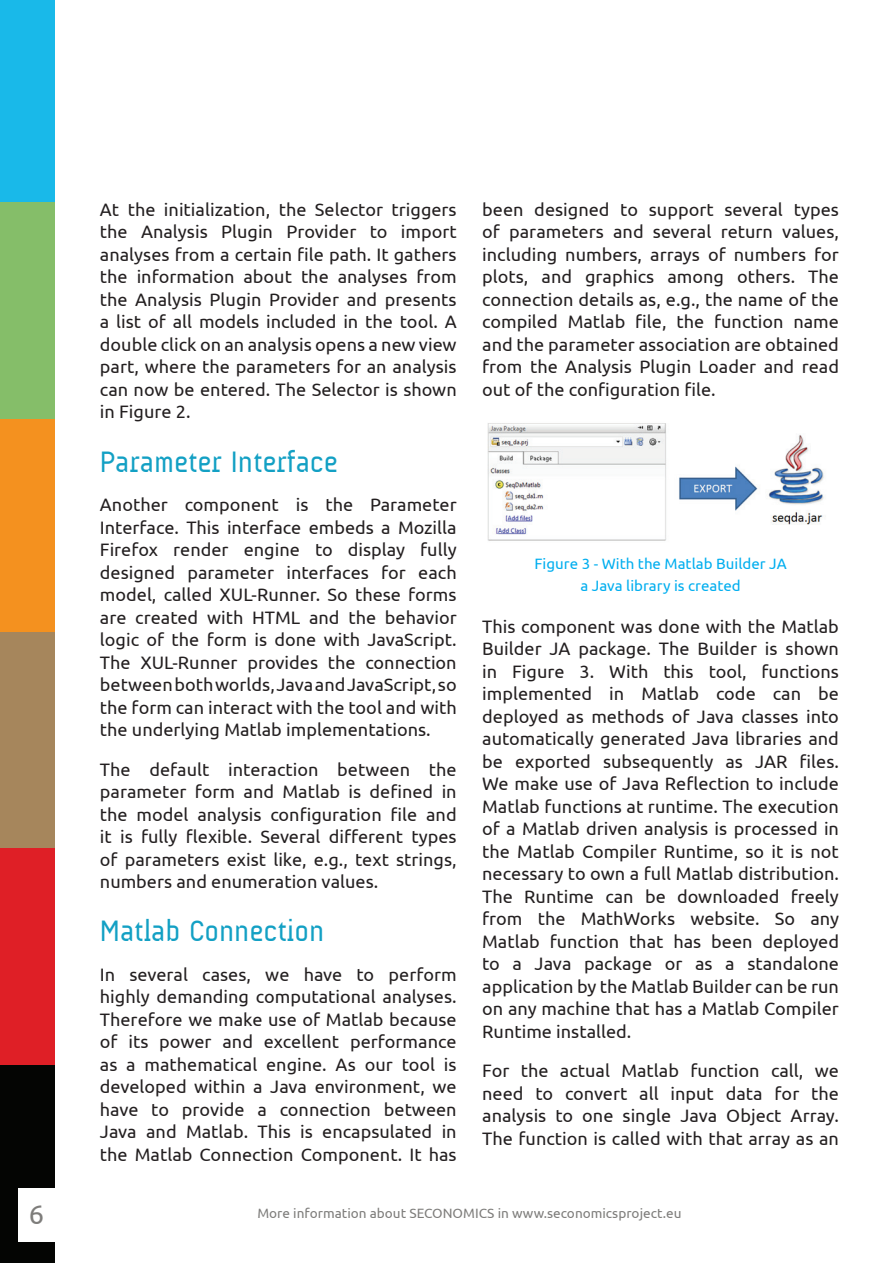
<style>
.page{position:relative;width:893px;height:1263px;background:#fff}
.page>*{position:absolute;margin:0;border:0;box-sizing:border-box;transform-origin:0 0}
.t1{font:30px "A Udimat";color:#13a0c4}
.t2{font:27px "Ubuntu";color:#7e7d7b}
.t3{font:18px/22.5px "Ubuntu";color:#231f20;text-align:justify}
.t4{font:15px/22.5px "Ubuntu";color:#00aeef;text-align:center}
.t5{font:13.5px "Ubuntu";color:#7e7d7b}
</style>
<div class="page">
<img style="left:0;top:0;width:54px;height:1263px">
<div style="left:18px;top:1188px;width:71px;height:54px;background:#fff"></div>
<img style="left:487px;top:423px;width:337px;height:118px">
<p class="t3" style="left:100px;top:198px;width:358px">At the initialization, the Selector triggers the Analysis Plugin Provider to import analyses from a certain file path. It gathers the information about the analyses from the Analysis Plugin Provider and presents a list of all models included in the tool. A double click on an analysis opens a new view part, where the parameters for an analysis can now be entered. The Selector is shown in Figure 2.</p>
<h1 class="t1" style="left:100px;top:444px;width:239px">Parameter Interface</h1>
<p class="t3" style="left:100px;top:493px;width:358px">Another component is the Parameter Interface. This interface embeds a Mozilla Firefox render engine to display fully designed parameter interfaces for each model, called XUL-Runner. So these forms are created with HTML and the behavior logic of the form is done with JavaScript.<br>The XUL-Runner provides the connection between both worlds, Java and JavaScript, so the form can interact with the tool and with the underlying Matlab implementations.</p>
<p class="t3" style="left:100px;top:757px;width:358px">The default interaction between the parameter form and Matlab is defined in the model analysis configuration file and it is fully flexible. Several different types of parameters exist like, e.g., text strings, numbers and enumeration values.</p>
<h1 class="t1" style="left:100px;top:914px;width:226px">Matlab Connection</h1>
<p class="t3" style="left:100px;top:962px;width:358px">In several cases, we have to perform highly demanding computational analyses.<br>Therefore we make use of Matlab because of its power and excellent performance as a mathematical engine. As our tool is developed within a Java environment, we have to provide a connection between Java and Matlab. This is encapsulated in the Matlab Connection Component. It has</p>
<p class="t3" style="left:482px;top:198px;width:358px">been designed to support several types of parameters and several return values, including numbers, arrays of numbers for plots, and graphics among others. The connection details as, e.g., the name of the compiled Matlab file, the function name and the parameter association are obtained from the Analysis Plugin Loader and read out of the configuration file.</p>
<p class="t4" style="left:534px;top:552px;width:254px">Figure 3 - With the Matlab Builder JA a Java library is created</p>
<p class="t3" style="left:482px;top:614px;width:358px">This component was done with the Matlab Builder JA package. The Builder is shown in Figure 3. With this tool, functions implemented in Matlab code can be deployed as methods of Java classes into automatically generated Java libraries and be exported subsequently as JAR files.<br>We make use of Java Reflection to include Matlab functions at runtime. The execution of a Matlab driven analysis is processed in the Matlab Compiler Runtime, so it is not necessary to own a full Matlab distribution.<br>The Runtime can be downloaded freely from the MathWorks website. So any Matlab function that has been deployed to a Java package or as a standalone application by the Matlab Builder can be run on any machine that has a Matlab Compiler Runtime installed.</p>
<p class="t3" style="left:482px;top:1059px;width:358px">For the actual Matlab function call, we need to convert all input data for the analysis to one single Java Object Array.<br>The function is called with that array as an</p>
<h2 class="t2" style="left:29px;top:1198px;width:17px">6</h2>
<p class="t5" style="left:257px;top:1205px;width:426px">More information about SECONOMICS in www.seconomicsproject.eu</p>
</div>
